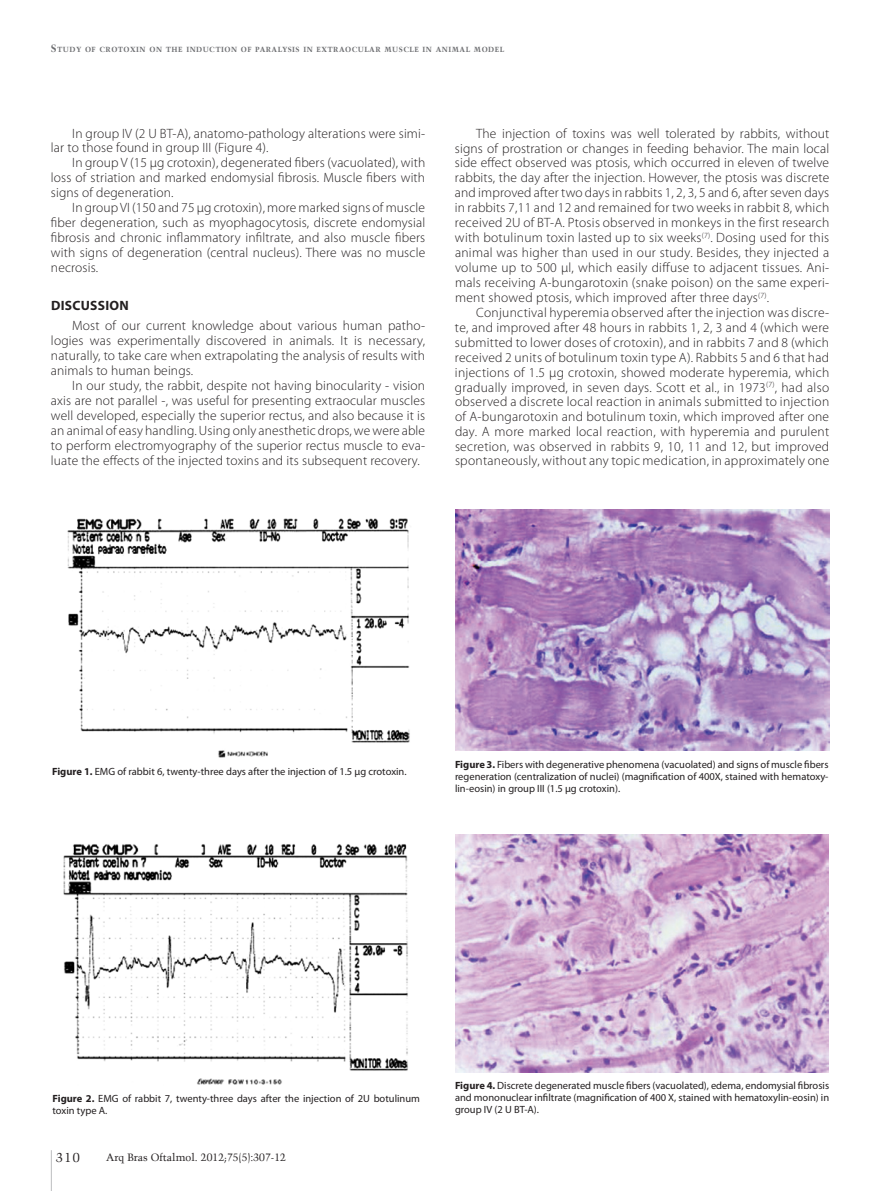
<style>
.page{position:relative;width:893px;height:1191px;background:#fff}
.page>*{position:absolute;margin:0;border:0;box-sizing:border-box;transform-origin:0 0}
.t1{font:300 13.5px/15px "Myriad Pro";letter-spacing:.01em;color:#231f20;text-align:justify}
.t2{font:700 13.5px "Myriad Pro";letter-spacing:.02em;color:#231f20}
.t3{font:12.75px "Trump Mediaeval LT Std";color:#231f20}
.t4{font:10.5px/12px "Myriad Pro";color:#231f20}
.t5{font:10.5px "Trump Mediaeval LT Std";color:#231f20}
.t6{font:700 7.35px "Trump Mediaeval LT Std";letter-spacing:.055em;color:#6c6d70}
.s1{font-size:10.5px}
.s2{font-weight:700}
</style>
<div class="page">
<hr style="left:51px;top:1150px;width:1px;height:41px;background:#bcbdc0">
<img style="left:67px;top:518px;width:343px;height:239px">
<img style="left:63px;top:844px;width:345px;height:241px">
<img style="left:455px;top:509px;width:374px;height:241px">
<img style="left:456px;top:834px;width:372px;height:238px">
<p class="t6" style="left:51px;top:45px;width:455px"><span class="s1">S</span>TUDY OF CROTOXIN ON THE INDUCTION OF PARALYSIS IN EXTRAOCULAR MUSCLE IN ANIMAL MODEL</p>
<p class="t1" style="left:51px;top:126px;width:376px;text-indent:21px">In group IV (2 U BT-A), anatomo-pathology alterations were simi&shy;lar to those found in group III (Figure 4).</p>
<p class="t1" style="left:51px;top:155px;width:376px;text-indent:21px">In group V (15 μg crotoxin), degenerated fibers (vacuolated), with loss of striation and marked endomysial fibrosis. Muscle fibers with signs of degeneration.</p>
<p class="t1" style="left:51px;top:200px;width:376px;text-indent:21px">In group VI (150 and 75 μg crotoxin), more marked signs of muscle fiber degeneration, such as myophagocytosis, discrete endomysial fibrosis and chronic inflammatory infiltrate, and also muscle fibers with signs of degeneration (central nucleus). There was no muscle necrosis.</p>
<p class="t2" style="left:51px;top:297px;width:79px">DISCUSSION</p>
<p class="t1" style="left:51px;top:318px;width:376px;text-indent:21px">Most of our current knowledge about various human patho&shy;logies was experimentally discovered in animals. It is necessary, naturally, to take care when extrapolating the analysis of results with animals to human beings.</p>
<p class="t1" style="left:51px;top:378px;width:376px;text-indent:21px">In our study, the rabbit, despite not having binocularity - vision axis are not parallel -, was useful for presenting extraocular muscles well developed, especially the superior rectus, and also because it is an animal of easy handling. Using only anesthetic drops, we were able to perform electromyography of the superior rectus muscle to eva&shy;luate the effects of the injected toxins and its subsequent recovery.</p>
<p class="t1" style="left:455px;top:126px;width:376px;text-indent:21px">The injection of toxins was well tolerated by rabbits, without signs of prostration or changes in feeding behavior. The main local side effect observed was ptosis, which occurred in eleven of twelve rabbits, the day after the injection. However, the ptosis was discrete and improved after two days in rabbits 1, 2, 3, 5 and 6, after seven days in rabbits 7,11 and 12 and remained for two weeks in rabbit 8, which received 2U of BT-A. Ptosis observed in monkeys in the first research with botulinum toxin lasted up to six weeks<sup>(7)</sup>. Dosing used for this animal was higher than used in our study. Besides, they injected a volume up to 500 µl, which easily diffuse to adjacent tissues. Ani&shy;mals receiving A-bungarotoxin (snake poison) on the same experi&shy;ment showed ptosis, which improved after three days<sup>(7)</sup>.</p>
<p class="t1" style="left:455px;top:305px;width:376px;text-indent:21px">Conjunctival hyperemia observed after the injection was discre&shy;te, and improved after 48 hours in rabbits 1, 2, 3 and 4 (which were submitted to lower doses of crotoxin), and in rabbits 7 and 8 (which received 2 units of botulinum toxin type A). Rabbits 5 and 6 that had injections of 1.5 μg crotoxin, showed moderate hyperemia, which gradually improved, in seven days. Scott et al., in 1973<sup>(7)</sup>, had also observed a discrete local reaction in animals submitted to injection of A-bungarotoxin and botulinum toxin, which improved after one day. A more marked local reaction, with hyperemia and purulent secretion, was observed in rabbits 9, 10, 11 and 12, but improved spontaneously, without any topic medication, in approximately one</p>
<p class="t4" style="left:52px;top:765px;width:356px"><span class="s2">Figure 1.</span> EMG of rabbit 6, twenty-three days after the injection of 1.5 μg crotoxin.</p>
<p class="t4" style="left:455px;top:758px;width:375px"><span class="s2">Figure 3.</span> Fibers with degenerative phenomena (vacuolated) and signs of muscle fibers regeneration (centralization of nuclei) (magnification of 400X, stained with hematoxy-- lin-eosin) in group III (1.5 μg crotoxin).</p>
<p class="t4" style="left:53px;top:1092px;width:369px"><span class="s2">Figure 2.</span> EMG of rabbit 7, twenty-three days after the injection of 2U botulinum toxin type A.</p>
<p class="t3" style="left:56px;top:1149px;width:25px">310</p>
<p class="t5" style="left:106px;top:1151px;width:181px">Arq Bras Oftalmol. 2012;75(5):307-12</p>
<p class="t4" style="left:455px;top:1079px;width:376px;text-align:justify"><span class="s2">Figure 4.</span> Discrete degenerated muscle fibers (vacuolated), edema, endomysial fibrosis and mononuclear infiltrate (magnification of 400 X, stained with hematoxylin-eosin) in group IV (2 U BT-A).</p>
</div>
